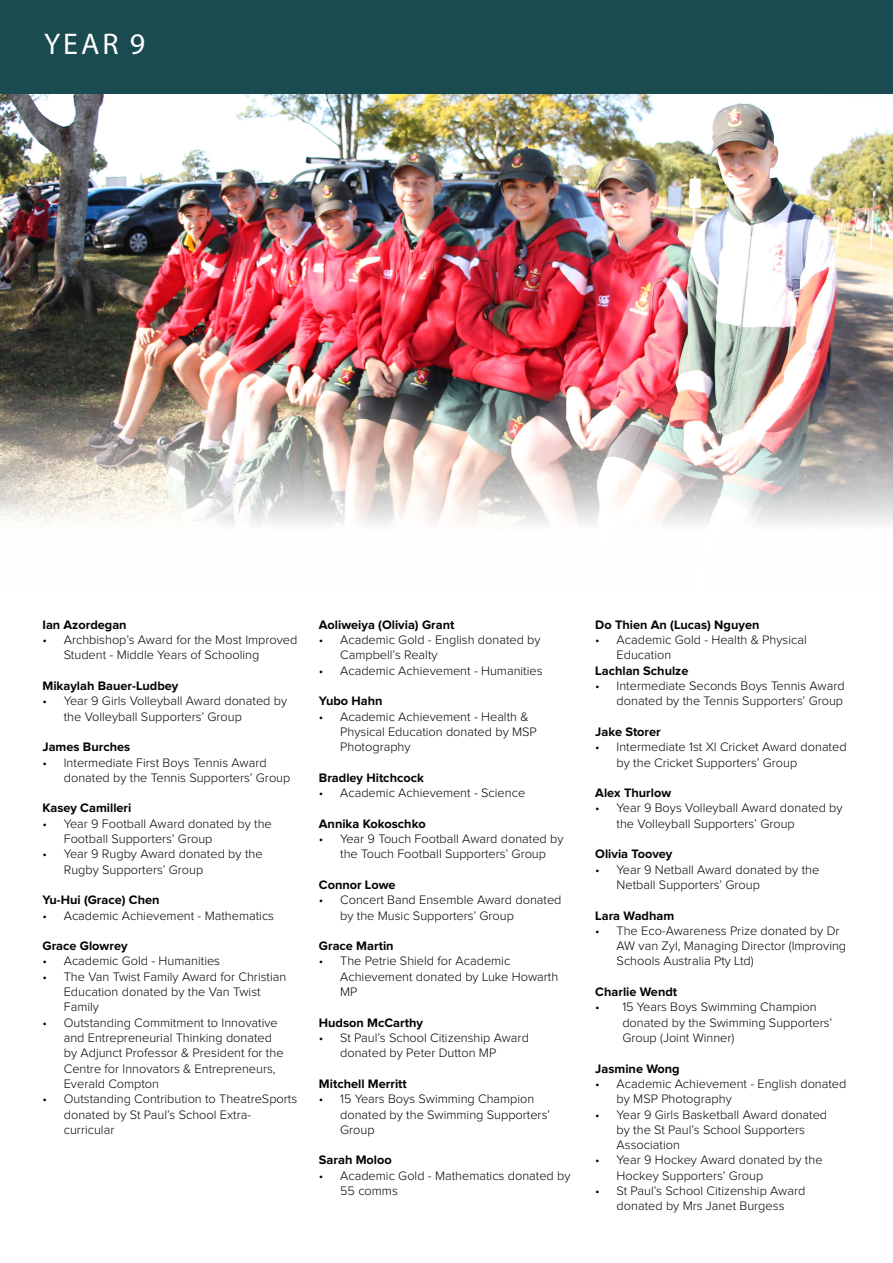
<style>
.page{position:relative;width:893px;height:1263px;background:#fff}
.page>*{position:absolute;margin:0;border:0;box-sizing:border-box;transform-origin:0 0}
.t1{font:30px "Myriad Pro";color:#fff}
.Bulletted{font:300 12.75px/15.3px "Proxima Nova";color:#040503}
.Bulletted-2{font:700 12.75px "Proxima Nova";color:#040503}
</style>
<div class="page">
<div style="left:0;top:0;width:893px;height:94px;background:#194b50"></div>
<img style="left:0;top:94px;width:893px;height:431px">
<p class="t1" style="left:44px;top:25px;width:103px">YEAR 9</p>
<p class="Bulletted-2" style="left:43px;top:619px;width:86px">Ian Azordegan</p>
<p class="Bulletted" style="left:64px;top:633px;width:235px;text-indent:-21px">• Archbishop’s Award for the Most Improved<br>Student - Middle Years of Schooling</p>
<p class="Bulletted-2" style="left:43px;top:680px;width:137px">Mikaylah Bauer-Ludbey</p>
<p class="Bulletted" style="left:64px;top:694px;width:225px;text-indent:-21px">• Year 9 Girls Volleyball Award donated by the Volleyball Supporters’ Group</p>
<p class="Bulletted-2" style="left:43px;top:741px;width:89px">James Burches</p>
<p class="Bulletted" style="left:64px;top:755px;width:228px;text-indent:-21px">• Intermediate First Boys Tennis Award donated by the Tennis Supporters’ Group</p>
<p class="Bulletted-2" style="left:43px;top:802px;width:90px">Kasey Camilleri</p>
<p class="Bulletted" style="left:64px;top:816px;width:210px;text-indent:-21px">• Year 9 Football Award donated by the<br>Football Supporters’ Group</p>
<p class="Bulletted" style="left:64px;top:847px;width:200px;text-indent:-21px">• Year 9 Rugby Award donated by the<br>Rugby Supporters’ Group</p>
<p class="Bulletted-2" style="left:43px;top:894px;width:119px">Yu-Hui (Grace) Chen</p>
<p class="Bulletted" style="left:43px;top:908px;width:233px">• Academic Achievement - Mathematics</p>
<p class="Bulletted-2" style="left:43px;top:940px;width:87px">Grace Glowrey</p>
<p class="Bulletted" style="left:43px;top:954px;width:179px">• Academic Gold - Humanities</p>
<p class="Bulletted" style="left:64px;top:969px;width:224px;text-indent:-21px">• The Van Twist Family Award for Christian<br>Education donated by the Van Twist<br>Family</p>
<p class="Bulletted" style="left:64px;top:1015px;width:221px;text-indent:-21px">• Outstanding Commitment to Innovative and Entrepreneurial Thinking donated by Adjunct Professor &amp; President for the Centre for Innovators &amp; Entrepreneurs, Everald Compton</p>
<p class="Bulletted" style="left:64px;top:1092px;width:235px;text-indent:-21px">• Outstanding Contribution to TheatreSports donated by St Paul’s School Extra&shy;curricular</p>
<p class="Bulletted-2" style="left:319px;top:619px;width:137px">Aoliweiya (Olivia) Grant</p>
<p class="Bulletted" style="left:340px;top:633px;width:202px;text-indent:-21px">• Academic Gold - English donated by<br>Campbell’s Realty</p>
<p class="Bulletted" style="left:319px;top:663px;width:225px">• Academic Achievement - Humanities</p>
<p class="Bulletted-2" style="left:319px;top:695px;width:65px">Yubo Hahn</p>
<p class="Bulletted" style="left:340px;top:709px;width:198px;text-indent:-21px">• Academic Achievement - Health &amp;<br>Physical Education donated by MSP<br>Photography</p>
<p class="Bulletted-2" style="left:319px;top:772px;width:107px">Bradley Hitchcock</p>
<p class="Bulletted" style="left:319px;top:786px;width:208px">• Academic Achievement - Science</p>
<p class="Bulletted-2" style="left:319px;top:818px;width:108px">Annika Kokoschko</p>
<p class="Bulletted" style="left:319px;top:832px;width:246px;text-align:center">• Year 9 Touch Football Award donated by the Touch Football Supporters’ Group</p>
<p class="Bulletted-2" style="left:319px;top:879px;width:78px">Connor Lowe</p>
<p class="Bulletted" style="left:340px;top:893px;width:223px;text-indent:-21px">• Concert Band Ensemble Award donated by the Music Supporters’ Group</p>
<p class="Bulletted-2" style="left:319px;top:940px;width:76px">Grace Martin</p>
<p class="Bulletted" style="left:340px;top:954px;width:220px;text-indent:-21px">• The Petrie Shield for Academic<br>Achievement donated by Luke Howarth<br>MP</p>
<p class="Bulletted-2" style="left:319px;top:1016px;width:106px">Hudson McCarthy</p>
<p class="Bulletted" style="left:340px;top:1031px;width:190px;text-indent:-21px">• St Paul’s School Citizenship Award donated by Peter Dutton MP</p>
<p class="Bulletted-2" style="left:319px;top:1078px;width:89px">Mitchell Merritt</p>
<p class="Bulletted" style="left:340px;top:1092px;width:211px;text-indent:-21px">• 15 Years Boys Swimming Champion donated by the Swimming Supporters’<br>Group</p>
<p class="Bulletted-2" style="left:319px;top:1154px;width:74px">Sarah Moloo</p>
<p class="Bulletted" style="left:340px;top:1168px;width:232px;text-indent:-21px">• Academic Gold - Mathematics donated by<br>55 comms</p>
<p class="Bulletted-2" style="left:595px;top:619px;width:166px">Do Thien An (Lucas) Nguyen</p>
<p class="Bulletted" style="left:617px;top:633px;width:192px;text-indent:-21px">• Academic Gold - Health &amp; Physical<br>Education</p>
<p class="Bulletted-2" style="left:595px;top:665px;width:95px">Lachlan Schulze</p>
<p class="Bulletted" style="left:595px;top:679px;width:251px;text-align:right">• Intermediate Seconds Boys Tennis Award donated by the Tennis Supporters’ Group</p>
<p class="Bulletted-2" style="left:595px;top:726px;width:67px">Jake Storer</p>
<p class="Bulletted" style="left:617px;top:740px;width:232px;text-indent:-21px">• Intermediate 1st XI Cricket Award donated by the Cricket Supporters’ Group</p>
<p class="Bulletted-2" style="left:595px;top:787px;width:77px">Alex Thurlow</p>
<p class="Bulletted" style="left:617px;top:801px;width:228px;text-indent:-21px">• Year 9 Boys Volleyball Award donated by the Volleyball Supporters’ Group</p>
<p class="Bulletted-2" style="left:595px;top:848px;width:79px">Olivia Toovey</p>
<p class="Bulletted" style="left:617px;top:862px;width:204px;text-indent:-21px">• Year 9 Netball Award donated by the<br>Netball Supporters’ Group</p>
<p class="Bulletted-2" style="left:595px;top:909px;width:80px">Lara Wadham</p>
<p class="Bulletted" style="left:617px;top:923px;width:231px;text-indent:-21px">• The Eco-Awareness Prize donated by Dr<br>AW van Zyl, Managing Director (Improving<br>Schools Australia Pty Ltd)</p>
<p class="Bulletted-2" style="left:595px;top:986px;width:83px">Charlie Wendt</p>
<p class="Bulletted" style="left:622px;top:1000px;width:211px;text-indent:-27px">• 15 Years Boys Swimming Champion donated by the Swimming Supporters’<br>Group (Joint Winner)</p>
<p class="Bulletted-2" style="left:595px;top:1062px;width:86px">Jasmine Wong</p>
<p class="Bulletted" style="left:617px;top:1076px;width:231px;text-indent:-21px">• Academic Achievement - English donated by MSP Photography</p>
<p class="Bulletted" style="left:617px;top:1107px;width:212px;text-indent:-21px">• Year 9 Girls Basketball Award donated by the St Paul’s School Supporters<br>Association</p>
<p class="Bulletted" style="left:617px;top:1153px;width:207px;text-indent:-21px">• Year 9 Hockey Award donated by the<br>Hockey Supporters’ Group</p>
<p class="Bulletted" style="left:595px;top:1184px;width:212px;text-align:center">• St Paul’s School Citizenship Award donated by Mrs Janet Burgess</p>
</div>
